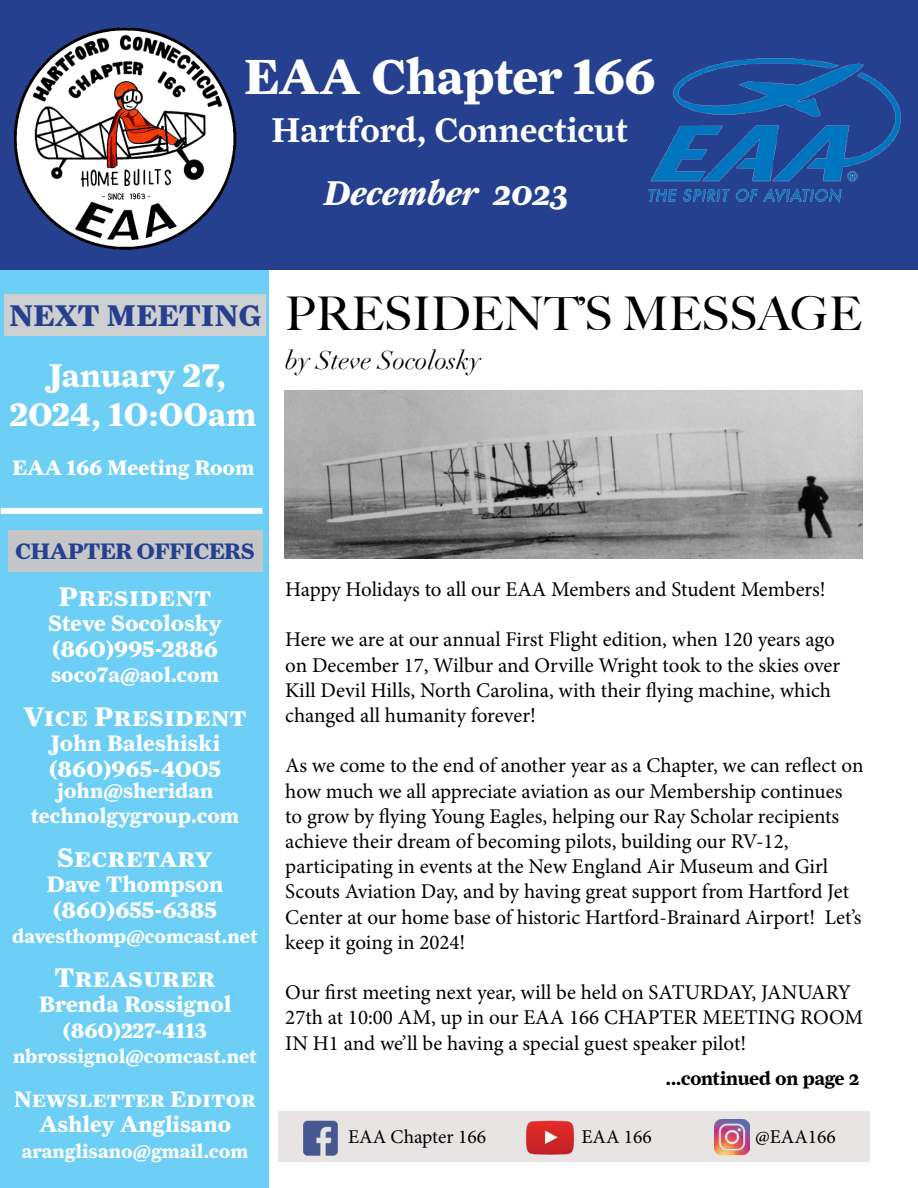
<style>
.page{position:relative;width:918px;height:1188px;background:#fff}
.page>*{position:absolute;margin:0;border:0;box-sizing:border-box;transform-origin:0 0}
.t1{font:49.5px "Farnham Text Bold LF";letter-spacing:-.01em;color:#fff}
.t2{font:500 46.5px "Big Caslon";color:#000}
.t3{font:34.5px "Farnham Text Semi";color:#fff}
.t4{font:italic 700 34.5px "Farnham Text";color:#fff}
.t5{font:33px/39.6px "Farnham Text Bold LF";color:#fff;text-align:center}
.t6{font:30px "Farnham Text Bold SC";color:#25408f}
.t7{font:27px "Farnham Text Bold SC";color:#fff}
.t8{font:italic 25.5px "Didot";color:#000}
.t9{font:22.5px/25.5px "Farnham Text Bold LF";color:#fff}
.t10{font:22.5px "Farnham Text Bold SC";color:#fff}
.t11{font:22.5px "Farnham Text Bold SC";letter-spacing:-.03em;color:#25408f}
.t12{font:21px/25.2px "Minion Pro";color:#000}
.t13{font:21px/25.5px "Farnham Text Bold LF";color:#fff;text-align:center}
.t14{font:19.5px "Farnham Text Bold LF";color:#fff}
.t15{font:19.5px "Minion Pro";color:#000}
.t16{font:700 19.5px "Farnham Display";letter-spacing:-.01em;color:#000}
</style>
<div class="page">
<div style="left:278px;top:1111px;width:592px;height:50px;background:#e7e4e3"></div>
<div style="left:1px;top:1px;width:268px;height:1187px;background:#6dcff6"></div>
<div style="left:1px;top:1px;width:917px;height:269px;background:#25408f"></div>
<img style="left:14px;top:27px;width:223px;height:223px">
<img style="left:648px;top:58px;width:253px;height:145px">
<div style="left:1px;top:508px;width:261px;height:6px;background:#fff"></div>
<div style="left:5px;top:294px;width:261px;height:42px;background:#cdcfd0"></div>
<div style="left:8px;top:531px;width:254px;height:41px;background:#c4c6c8"></div>
<img style="left:715px;top:1119px;width:35px;height:36px">
<img style="left:303px;top:1120px;width:35px;height:36px">
<img style="left:526px;top:1120px;width:49px;height:35px">
<img style="left:285px;top:391px;width:578px;height:167px">
<h1 class="t1" style="left:244px;top:46px;width:413px">EAA Chapter 166</h1>
<h3 class="t3" style="left:271px;top:108px;width:358px">Hartford, Connecticut</h3>
<h3 class="t4" style="left:324px;top:172px;width:247px">December 2023</h3>
<h3 class="t6" style="left:9px;top:297px;width:254px">NEXT MEETING</h3>
<h3 class="t5" style="left:10px;top:355px;width:248px">January 27,<br>2024, 10:00am</h3>
<p class="t13" style="left:12px;top:455px;width:244px">EAA 166 Meeting Room</p>
<h2 class="t2" style="left:285px;top:275px;width:578px">PRESIDENT’S MESSAGE</h2>
<p class="t8" style="left:285px;top:344px;width:197px">by Steve Socolosky</p>
<p class="t11" style="left:15px;top:538px;width:241px">CHAPTER OFFICERS</p>
<p class="t7" style="left:59px;top:580px;width:154px">President</p>
<p class="t9" style="left:48px;top:610px;width:175px">Steve Socolosky (860)995-2886</p>
<p class="t13" style="left:51px;top:662px;width:169px">soco7a@aol.com</p>
<p class="t7" style="left:23px;top:700px;width:225px">Vice President</p>
<p class="t9" style="left:49px;top:730px;width:173px">John Baleshiski (860)965-4005</p>
<p class="t13" style="left:31px;top:778px;width:210px">john@sheridan technolgygroup.com</p>
<p class="t7" style="left:57px;top:841px;width:157px">Secretary</p>
<p class="t9" style="left:47px;top:871px;width:178px">Dave Thompson (860)655-6385</p>
<p class="t14" style="left:12px;top:925px;width:247px">davesthomp@comcast.net</p>
<p class="t7" style="left:54px;top:961px;width:163px">Treasurer</p>
<p class="t9" style="left:39px;top:991px;width:194px">Brenda Rossignol</p>
<p class="t13" style="left:63px;top:1018px;width:146px">(860)227-4113</p>
<p class="t14" style="left:13px;top:1045px;width:245px">nbrossignol@comcast.net</p>
<p class="t10" style="left:14px;top:1085px;width:244px">Newsletter Editor</p>
<p class="t9" style="left:39px;top:1111px;width:193px">Ashley Anglisano</p>
<p class="t14" style="left:22px;top:1139px;width:228px">aranglisano@gmail.com</p>
<p class="t12" style="left:285px;top:577px;width:542px">Happy Holidays to all our EAA Members and Student Members!</p>
<p class="t12" style="left:285px;top:627px;width:557px">Here we are at our annual First Flight edition, when 120 years ago on December 17, Wilbur and Orville Wright took to the skies over Kill Devil Hills, North Carolina, with their flying machine, which changed all humanity forever!</p>
<p class="t12" style="left:285px;top:753px;width:580px">As we come to the end of another year as a Chapter, we can reflect on how much we all appreciate aviation as our Membership continues to grow by flying Young Eagles, helping our Ray Scholar recipients achieve their dream of becoming pilots, building our RV-12, participating in events at the New England Air Museum and Girl Scouts Aviation Day, and by having great support from Hartford Jet Center at our home base of historic Hartford-Brainard Airport! Let’s keep it going in 2024!</p>
<p class="t12" style="left:285px;top:980px;width:579px">Our first meeting next year, will be held on SATURDAY, JANUARY<br>27th at 10:00 AM, up in our EAA 166 CHAPTER MEETING ROOM<br>IN H1 and we’ll be having a special guest speaker pilot!</p>
<p class="t16" style="left:666px;top:1067px;width:195px">...continued on page 2</p>
<p class="t15" style="left:348px;top:1124px;width:139px">EAA Chapter 166</p>
<p class="t15" style="left:581px;top:1124px;width:72px">EAA 166</p>
<p class="t15" style="left:755px;top:1124px;width:82px">@EAA166</p>
</div>
